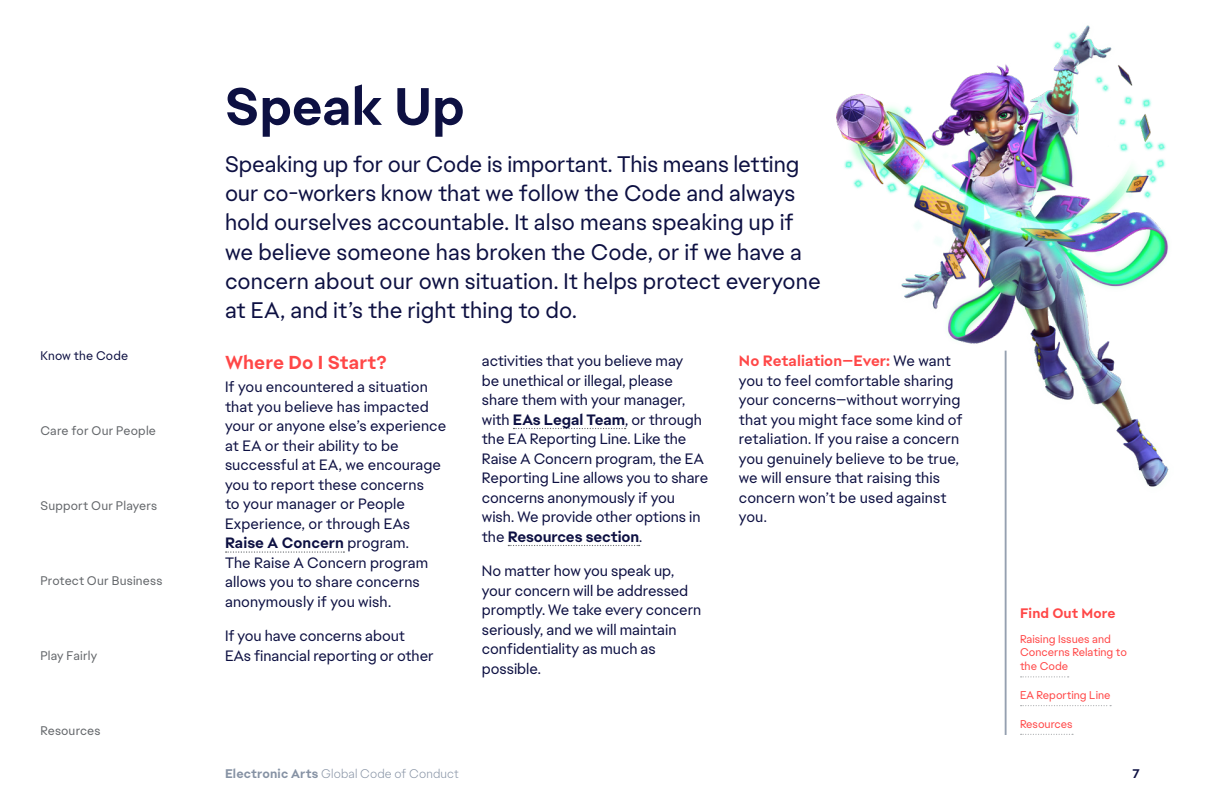
<style>
.page{position:relative;width:1215px;height:810px;background:#fff}
.page>*{position:absolute;margin:0;border:0;box-sizing:border-box;transform-origin:0 0}
.t1{font:700 52.5px "Electronic Arts Text";letter-spacing:-.005em;color:#0d1042}
.t2{font:22.5px/29.2px "Electronic Arts Text";color:#0d1042}
.t3{font:700 18.75px "Electronic Arts Text";letter-spacing:.005em;color:#ff4747}
.t4{font:15px/19.5px "Electronic Arts Text";color:#0d1042}
.t5{font:700 13.75px "Electronic Arts Text";letter-spacing:.005em;color:#ff4747}
.t6{font:12.5px "Electronic Arts Text";letter-spacing:.01em;color:#63666a}
.t7{font:300 12.5px "Electronic Arts Text";letter-spacing:.01em;color:#8692a4}
.t8{font:12.5px "Electronic Arts Text";letter-spacing:.01em;color:#0d1042}
.t9{font:700 12.5px "Electronic Arts Text";color:#0d1042}
.t10{font:11.25px/13.8px "Electronic Arts Text";color:#ff4747}
.s1{font-weight:700}
.s2{font-weight:700;color:#ff4747}
</style>
<div class="page">
<hr style="left:1005px;top:351px;width:2px;height:384px;background:#95a0b0">
<svg style="left:1021px;top:676px;width:48px;height:2px"></svg>
<svg style="left:1021px;top:705px;width:90px;height:1px"></svg>
<svg style="left:1021px;top:734px;width:52px;height:1px"></svg>
<svg style="left:226px;top:551px;width:118px;height:2px"></svg>
<svg style="left:513px;top:428px;width:113px;height:1px"></svg>
<svg style="left:508px;top:545px;width:132px;height:1px"></svg>
<img style="left:836px;top:25px;width:333px;height:467px">
<p class="t8" style="left:40px;top:347px;width:89px">Know the Code</p>
<p class="t6" style="left:40px;top:422px;width:117px">Care for Our People</p>
<p class="t6" style="left:40px;top:497px;width:118px">Support Our Players</p>
<p class="t6" style="left:40px;top:572px;width:124px">Protect Our Business</p>
<p class="t6" style="left:40px;top:647px;width:58px">Play Fairly</p>
<p class="t6" style="left:40px;top:722px;width:62px">Resources</p>
<h1 class="t1" style="left:225px;top:72px;width:241px">Speak Up</h1>
<p class="t2" style="left:225px;top:149px;width:597px">Speaking up for our Code is important. This means letting our co-workers know that we follow the Code and always hold ourselves accountable. It also means speaking up if we believe someone has broken the Code, or if we have a concern about our own situation. It helps protect everyone at EA, and it’s the right thing to do.</p>
<p class="t3" style="left:225px;top:350px;width:163px">Where Do I Start?</p>
<p class="t4" style="left:225px;top:377px;width:223px">If you encountered a situation that you believe has impacted your or anyone else’s experience at EA or their ability to be successful at EA, we encourage you to report these concerns<br>to your manager or People<br>Experience, or through EAs<br><span class="s1">Raise A Concern</span> program.<br>The Raise A Concern program allows you to share concerns anonymously if you wish.</p>
<p class="t4" style="left:225px;top:626px;width:210px">If you have concerns about<br>EAs financial reporting or other</p>
<p class="t4" style="left:739px;top:351px;width:225px"><span class="s2">No Retaliation—Ever:</span> We want you to feel comfortable sharing your concerns—without worrying that you might face some kind of retaliation. If you raise a concern you genuinely believe to be true, we will ensure that raising this concern won’t be used against you.</p>
<p class="t4" style="left:482px;top:351px;width:228px">activities that you believe may<br>be unethical or illegal, please share them with your manager, with <span class="s1">EAs Legal Team</span>, or through the EA Reporting Line. Like the<br>Raise A Concern program, the EA<br>Reporting Line allows you to share concerns anonymously if you wish. We provide other options in the <span class="s1">Resources section</span>.</p>
<p class="t4" style="left:482px;top:561px;width:221px">No matter how you speak up, your concern will be addressed promptly. We take every concern seriously, and we will maintain confidentiality as much as possible.</p>
<p class="t5" style="left:1020px;top:604px;width:97px">Find Out More</p>
<p class="t10" style="left:1020px;top:631px;width:109px">Raising Issues and<br>Concerns Relating to the Code</p>
<p class="t10" style="left:1020px;top:688px;width:92px">EA Reporting Line</p>
<p class="t10" style="left:1020px;top:716px;width:54px">Resources</p>
<p class="t7" style="left:225px;top:766px;width:235px"><span class="s1">Electronic Arts</span> Global Code of Conduct</p>
<p class="t9" style="left:1132px;top:765px;width:9px">7</p>
</div>
